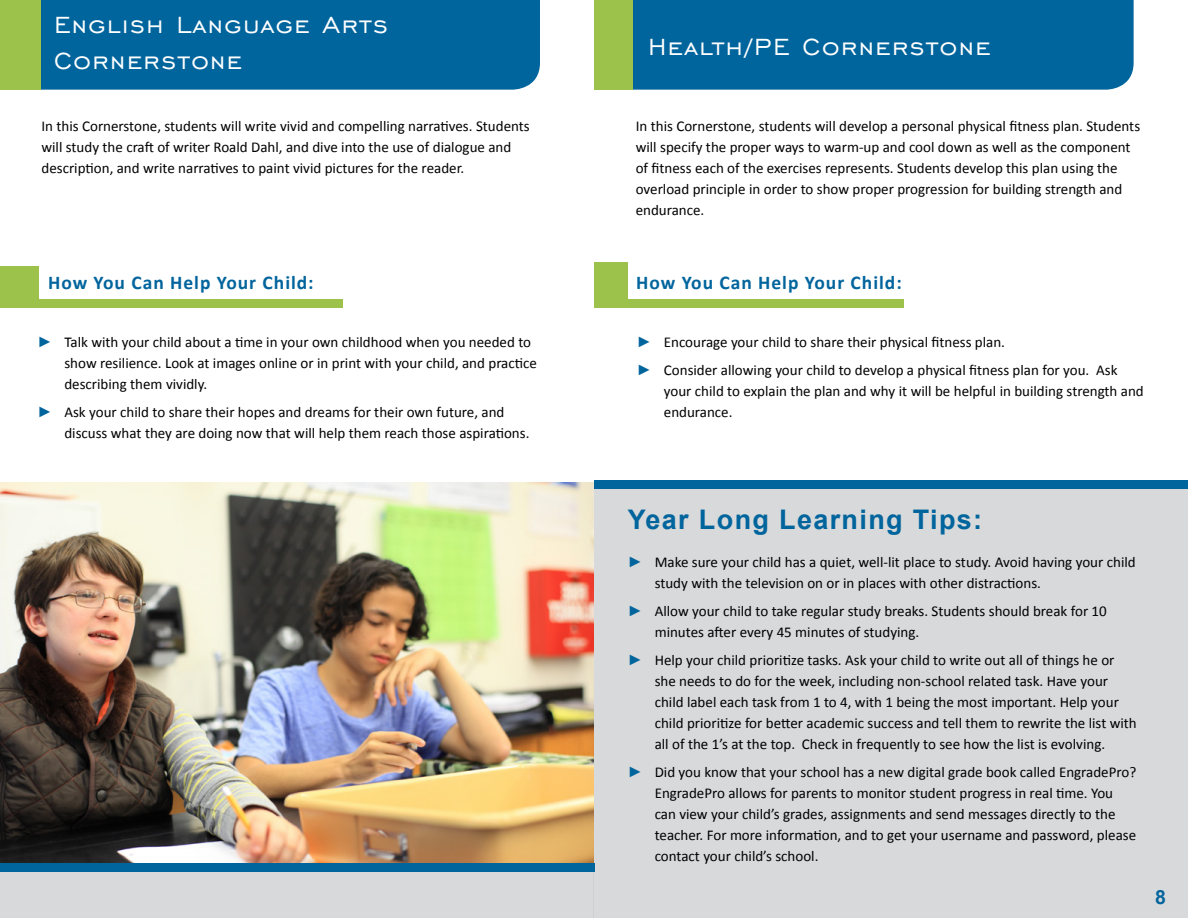
<style>
.page{position:relative;width:1188px;height:918px;background:#fff}
.page>*{position:absolute;margin:0;border:0;box-sizing:border-box;transform-origin:0 0}
.t1{font:30px/36px "Engravers Gothic BT";letter-spacing:.05em;color:#fff}
.t2{font:700 27px "Arial";letter-spacing:.05em;color:#00649d}
.t3{font:700 19.5px "Calibri";letter-spacing:.05em;color:#00649d}
.t4{font:700 19.5px "Arial";color:#00649d}
.t5{font:15px/21px "Calibri";color:#000}
.s1{font-family:"Arial";color:#00649d}
</style>
<div class="page">
<div style="left:593px;top:489px;width:595px;height:429px;background:#d8d9da"></div>
<div style="left:594px;top:481px;width:594px;height:8px;background:#00649d"></div>
<div style="left:594px;top:299px;width:310px;height:8px;background:#9cc24b"></div>
<div style="left:594px;top:262px;width:34px;height:41px;background:#9cc24b"></div>
<div style="left:633px;top:0;width:501px;height:90px;background:#00649d"></div>
<div style="left:594px;top:0;width:39px;height:90px;background:#9cc24b"></div>
<img style="left:0;top:483px;width:594px;height:380px">
<div style="left:0;top:870px;width:594px;height:48px;background:#d8d9da"></div>
<div style="left:0;top:863px;width:595px;height:8px;background:#00649d"></div>
<div style="left:40px;top:0;width:500px;height:90px;background:#00649d"></div>
<div style="left:0;top:0;width:40px;height:90px;background:#9cc24b"></div>
<div style="left:1px;top:299px;width:341px;height:8px;background:#9cc24b"></div>
<div style="left:0;top:266px;width:38px;height:41px;background:#9cc24b"></div>
<h1 class="t1" style="left:54px;top:6px;width:336px">English Language Arts<br>Cornerstone</h1>
<p class="t5" style="left:41px;top:116px;width:490px">In this Cornerstone, students will write vivid and compelling narratives. Students will study the craft of writer Roald Dahl, and dive into the use of dialogue and description, and write narratives to paint vivid pictures for the reader.</p>
<h3 class="t3" style="left:48px;top:270px;width:267px">How You Can Help Your Child:</h3>
<p class="t5" style="left:64px;top:332px;width:474px;text-indent:-27px"><span class="s1">►</span> Talk with your child about a time in your own childhood when you needed to show resilience. Look at images online or in print with your child, and practice describing them vividly.</p>
<p class="t5" style="left:64px;top:401px;width:467px;text-indent:-27px"><span class="s1">►</span> Ask your child to share their hopes and dreams for their own future, and discuss what they are doing now that will help them reach those aspirations.</p>
<h1 class="t1" style="left:648px;top:28px;width:344px">Health/PE Cornerstone</h1>
<p class="t5" style="left:636px;top:116px;width:506px">In this Cornerstone, students will develop a personal physical fitness plan. Students will specify the proper ways to warm-up and cool down as well as the component of fitness each of the exercises represents. Students develop this plan using the overload principle in order to show proper progression for building strength and endurance.</p>
<h3 class="t3" style="left:636px;top:270px;width:267px">How You Can Help Your Child:</h3>
<p class="t5" style="left:637px;top:328px;width:482px;line-height:27.8px"><span class="s1">►</span> Encourage your child to share their physical fitness plan.<br><span class="s1">►</span> Consider allowing your child to develop a physical fitness plan for you. Ask</p>
<p class="t5" style="left:664px;top:380px;width:481px">your child to explain the plan and why it will be helpful in building strength and endurance.</p>
<h2 class="t2" style="left:628px;top:502px;width:356px">Year Long Learning Tips:</h2>
<p class="t5" style="left:655px;top:552px;width:483px;text-indent:-27px"><span class="s1">►</span> Make sure your child has a quiet, well-lit place to study. Avoid having your child study with the television on or in places with other distractions.</p>
<p class="t5" style="left:655px;top:601px;width:454px;text-indent:-27px"><span class="s1">►</span> Allow your child to take regular study breaks. Students should break for 10 minutes after every 45 minutes of studying.</p>
<p class="t5" style="left:655px;top:649px;width:484px;text-indent:-27px"><span class="s1">►</span> Help your child prioritize tasks. Ask your child to write out all of things he or she needs to do for the week, including non-school related task. Have your child label each task from 1 to 4, with 1 being the most important. Help your child prioritize for better academic success and tell them to rewrite the list with all of the 1’s at the top. Check in frequently to see how the list is evolving.</p>
<p class="t5" style="left:655px;top:761px;width:483px;text-indent:-27px"><span class="s1">►</span> Did you know that your school has a new digital grade book called EngradePro?<br>EngradePro allows for parents to monitor student progress in real time. You can view your child’s grades, assignments and send messages directly to the teacher. For more information, and to get your username and password, please contact your child’s school.</p>
<h3 class="t4" style="left:1155px;top:884px;width:12px">8</h3>
</div>
